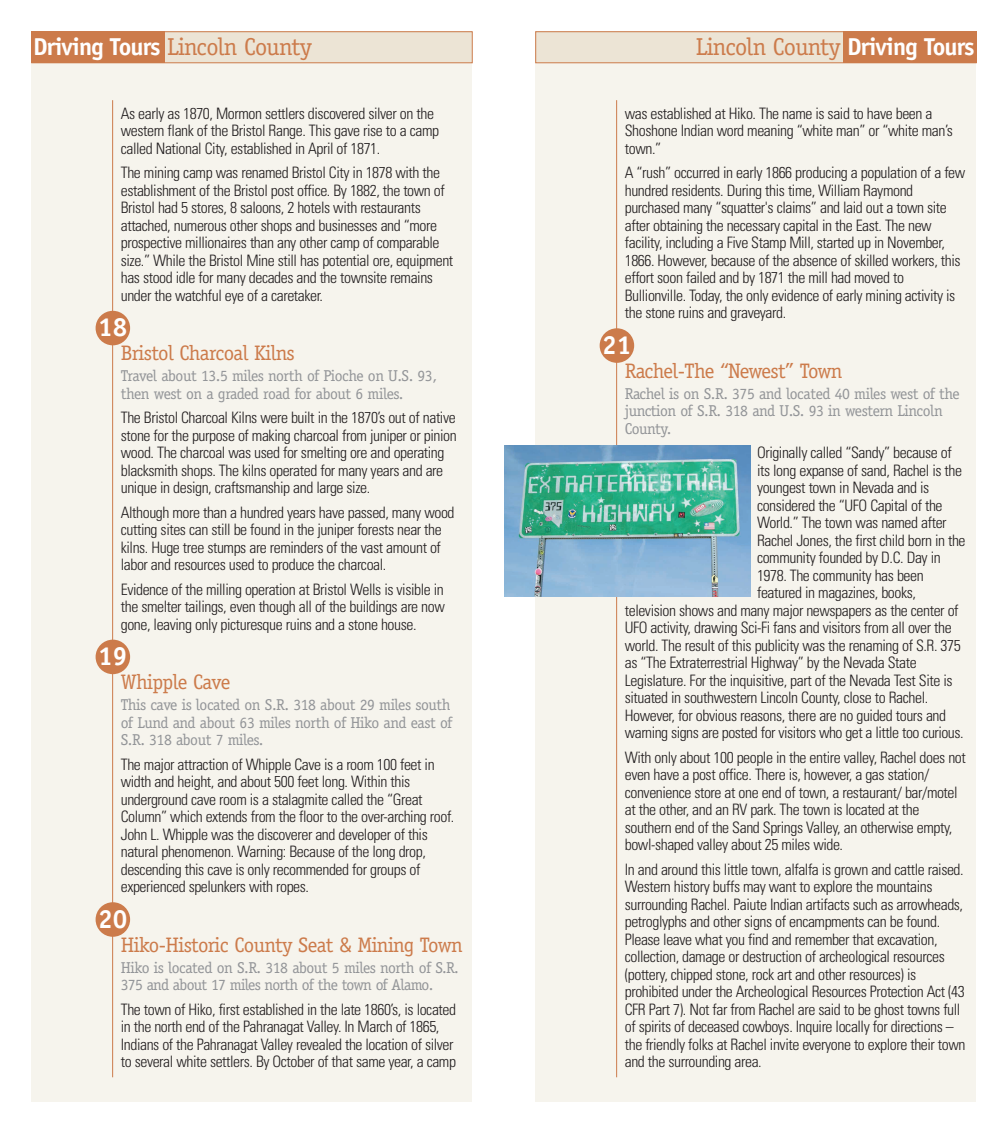
<style>
.page{position:relative;width:1008px;height:1134px;background:#fff}
.page>*{position:absolute;margin:0;border:0;box-sizing:border-box;transform-origin:0 0}
.t1{font:700 26.25px "Officina Sans";color:#fff}
.t2{font:24.5px "Officina Serif";letter-spacing:-.03em;color:#cc7b4b}
.t3{font:21px "Officina Serif";letter-spacing:-.03em;color:#cc7b4b}
.t4{font:300 condensed 15.75px/17.5px "Univers";letter-spacing:-.025em;color:#231f20}
.t5{font:15.75px/17.5px "Officina Serif";letter-spacing:-.03em;color:#939598}
.s1{font-family:"Officina Sans";font-weight:700;color:#fff}
</style>
<div class="page">
<div style="left:32px;top:32px;width:440px;height:1070px;background:#f6f4ed"></div>
<div style="left:536px;top:32px;width:440px;height:1070px;background:#f6f4ed"></div>
<div style="left:536px;top:32px;width:440px;height:31px;background:#ece4d5"></div>
<div style="left:535px;top:32px;width:441px;height:31px;border:1px solid #cc7b4b"></div>
<div style="left:843px;top:32px;width:133px;height:31px;background:#cc7b4b"></div>
<div style="left:32px;top:32px;width:440px;height:31px;background:#ece4d5"></div>
<div style="left:31px;top:32px;width:441px;height:31px;border:1px solid #cc7b4b"></div>
<div style="left:32px;top:32px;width:133px;height:31px;background:#cc7b4b"></div>
<hr style="left:112px;top:100px;width:1px;height:977px;background:#cc7b4b">
<hr style="left:616px;top:100px;width:1px;height:977px;background:#cc7b4b">
<img style="left:504px;top:446px;width:246px;height:151px">
<div style="left:96px;top:311px;width:34px;height:34px;background:#cc7b4b;border-radius:50%"></div>
<div style="left:96px;top:640px;width:34px;height:34px;background:#cc7b4b;border-radius:50%"></div>
<div style="left:96px;top:902px;width:34px;height:35px;background:#cc7b4b;border-radius:50%"></div>
<div style="left:600px;top:328px;width:34px;height:35px;background:#cc7b4b;border-radius:50%"></div>
<h2 class="t2" style="left:33px;top:37px;width:280px"><span class="s1">Driving Tours</span> Lincoln County</h2>
<h2 class="t2" style="left:696px;top:37px;width:280px">Lincoln County <span class="s1">Driving Tours</span></h2>
<p class="t4" style="left:121px;top:106px;width:320px">As early as 1870, Mormon settlers discovered silver on the western flank of the Bristol Range. This gave rise to a camp called National City, established in April of 1871.</p>
<p class="t4" style="left:121px;top:166px;width:334px">The mining camp was renamed Bristol City in 1878 with the establishment of the Bristol post office. By 1882, the town of Bristol had 5 stores, 8 saloons, 2 hotels with restaurants attached, numerous other shops and businesses and “more prospective millionaires than any other camp of comparable size.” While the Bristol Mine still has potential ore, equipment has stood idle for many decades and the townsite remains under the watchful eye of a caretaker.</p>
<h1 class="t1" style="left:98px;top:317px;width:31px">18</h1>
<h3 class="t3" style="left:121px;top:345px;width:175px">Bristol Charcoal Kilns</h3>
<p class="t5" style="left:121px;top:369px;width:318px">Travel about 13.5 miles north of Pioche on U.S. 93, then west on a graded road for about 6 miles.</p>
<p class="t4" style="left:121px;top:411px;width:337px">The Bristol Charcoal Kilns were built in the 1870’s out of native stone for the purpose of making charcoal from juniper or pinion wood. The charcoal was used for smelting ore and operating blacksmith shops. The kilns operated for many years and are unique in design, craftsmanship and large size.</p>
<p class="t4" style="left:121px;top:505px;width:335px">Although more than a hundred years have passed, many wood cutting sites can still be found in the juniper forests near the kilns. Huge tree stumps are reminders of the vast amount of labor and resources used to produce the charcoal.</p>
<p class="t4" style="left:121px;top:582px;width:326px;text-align:justify">Evidence of the milling operation at Bristol Wells is visible in the smelter tailings, even though all of the buildings are now gone, leaving only picturesque ruins and a stone house.</p>
<h1 class="t1" style="left:98px;top:646px;width:31px">19</h1>
<h3 class="t3" style="left:121px;top:674px;width:111px">Whipple Cave</h3>
<p class="t5" style="left:121px;top:698px;width:333px">This cave is located on S.R. 318 about 29 miles south of Lund and about 63 miles north of Hiko and east of<br>S.R. 318 about 7 miles.</p>
<p class="t4" style="left:121px;top:757px;width:335px">The major attraction of Whipple Cave is a room 100 feet in width and height, and about 500 feet long. Within this underground cave room is a stalagmite called the “Great Column” which extends from the floor to the over-arching roof.<br>John L. Whipple was the discoverer and developer of this natural phenomenon. Warning: Because of the long drop, descending this cave is only recommended for groups of experienced spelunkers with ropes.</p>
<h1 class="t1" style="left:98px;top:909px;width:31px">20</h1>
<h3 class="t3" style="left:121px;top:937px;width:344px">Hiko-Historic County Seat &amp; Mining Town</h3>
<p class="t5" style="left:121px;top:960px;width:340px">Hiko is located on S.R. 318 about 5 miles north of S.R.<br>375 and about 17 miles north of the town of Alamo.</p>
<p class="t4" style="left:121px;top:1002px;width:337px">The town of Hiko, first established in the late 1860’s, is located in the north end of the Pahranagat Valley. In March of 1865, Indians of the Pahranagat Valley revealed the location of silver to several white settlers. By October of that same year, a camp</p>
<p class="t4" style="left:625px;top:106px;width:329px">was established at Hiko. The name is said to have been a<br>Shoshone Indian word meaning “white man” or “white man’s town.”</p>
<p class="t4" style="left:625px;top:166px;width:342px">A “rush” occurred in early 1866 producing a population of a few hundred residents. During this time, William Raymond purchased many “squatter's claims” and laid out a town site after obtaining the necessary capital in the East. The new facility, including a Five Stamp Mill, started up in November, 1866. However, because of the absence of skilled workers, this effort soon failed and by 1871 the mill had moved to Bullionville. Today, the only evidence of early mining activity is the stone ruins and graveyard.</p>
<h1 class="t1" style="left:602px;top:335px;width:31px">21</h1>
<h3 class="t3" style="left:625px;top:363px;width:219px">Rachel-The “Newest” Town</h3>
<p class="t5" style="left:625px;top:386px;width:337px">Rachel is on S.R. 375 and located 40 miles west of the junction of S.R. 318 and U.S. 93 in western Lincoln<br>County.</p>
<p class="t4" style="left:757px;top:446px;width:196px">Originally called “Sandy” because of</p>
<p class="t4" style="left:757px;top:463px;width:207px">its long expanse of sand, Rachel is the</p>
<p class="t4" style="left:757px;top:481px;width:174px">youngest town in Nevada and is</p>
<p class="t4" style="left:757px;top:498px;width:187px">considered the “UFO Capital of the</p>
<p class="t4" style="left:757px;top:516px;width:191px">World.” The town was named after</p>
<p class="t4" style="left:757px;top:533px;width:210px">Rachel Jones, the first child born in the</p>
<p class="t4" style="left:757px;top:551px;width:185px">community founded by D.C. Day in</p>
<p class="t4" style="left:757px;top:568px;width:168px">1978. The community has been</p>
<p class="t4" style="left:757px;top:586px;width:160px">featured in magazines, books,</p>
<p class="t4" style="left:625px;top:603px;width:335px">television shows and many major newspapers as the center of</p>
<p class="t4" style="left:625px;top:621px;width:328px">UFO activity, drawing Sci-Fi fans and visitors from all over the</p>
<p class="t4" style="left:625px;top:638px;width:337px">world. The result of this publicity was the renaming of S.R. 375</p>
<p class="t4" style="left:625px;top:656px;width:293px">as “The Extraterrestrial Highway” by the Nevada State</p>
<p class="t4" style="left:625px;top:673px;width:329px">Legislature. For the inquisitive, part of the Nevada Test Site is</p>
<p class="t4" style="left:625px;top:691px;width:305px">situated in southwestern Lincoln County, close to Rachel.</p>
<p class="t4" style="left:625px;top:708px;width:323px">However, for obvious reasons, there are no guided tours and</p>
<p class="t4" style="left:625px;top:726px;width:340px">warning signs are posted for visitors who get a little too curious.</p>
<p class="t4" style="left:625px;top:750px;width:343px">With only about 100 people in the entire valley, Rachel does not even have a post office. There is, however, a gas station/ convenience store at one end of town, a restaurant/ bar/motel at the other, and an RV park. The town is located at the southern end of the Sand Springs Valley, an otherwise empty, bowl-shaped valley about 25 miles wide.</p>
<p class="t4" style="left:625px;top:862px;width:342px">In and around this little town, alfalfa is grown and cattle raised.<br>Western history buffs may want to explore the mountains surrounding Rachel. Paiute Indian artifacts such as arrowheads, petroglyphs and other signs of encampments can be found.<br>Please leave what you find and remember that excavation, collection, damage or destruction of archeological resources (pottery, chipped stone, rock art and other resources) is prohibited under the Archeological Resources Protection Act (43<br>CFR Part 7). Not far from Rachel are said to be ghost towns full of spirits of deceased cowboys. Inquire locally for directions – the friendly folks at Rachel invite everyone to explore their town and the surrounding area.</p>
</div>
